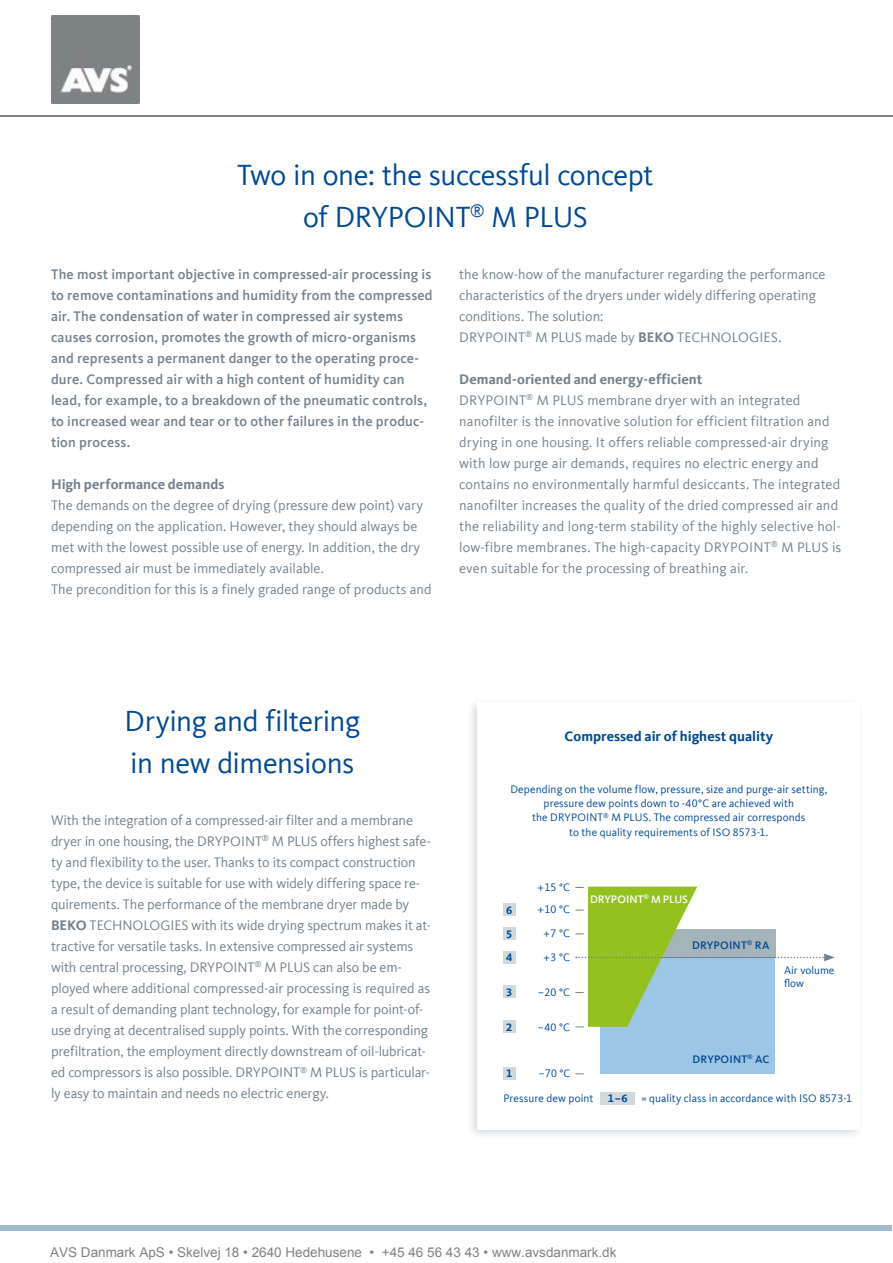
<style>
.page{position:relative;width:893px;height:1263px;background:#fff}
.page>*{position:absolute;margin:0;border:0;box-sizing:border-box;transform-origin:0 0}
.t1{font:30px/42px "Kievit Offc Pro";letter-spacing:-.015em;color:#004994;text-align:center}
.t2{font:14.25px/21px "Kievit Offc Pro";color:#74828d}
.t3{font:500 14.25px/21px "Kievit Offc Pro";letter-spacing:.01em;color:#74828d}
.t4{font:700 14.25px "Kievit Offc Pro";letter-spacing:.005em;color:#004994}
.t5{font:700 14.25px "Kievit Offc Pro";letter-spacing:.005em;color:#74828d}
.t6{font:13.5px "Arial";color:#828385}
.t7{font:11.25px/14.2px "Kievit Offc Pro";letter-spacing:.005em;color:#004994;text-align:center}
.t8{font:500 11.25px "Kievit Offc Pro";letter-spacing:.015em;color:#004994}
.t9{font:500 11.25px "Kievit Offc Pro";color:#fff}
.t10{font:700 11.25px "Kievit Offc Pro";color:#004994}
.s1{font-weight:700}
</style>
<div class="page">
<div style="left:466px;top:697px;width:398px;height:443px;background:#74828d;opacity:.69"></div>
<div style="left:477px;top:702px;width:383px;height:427px;background:#fff"></div>
<div style="left:601px;top:958px;width:174px;height:116px;background:#9dc5e6"></div>
<svg style="left:576px;top:887px;width:259px;height:140px"></svg>
<div style="left:503px;top:1067px;width:13px;height:12px;background:#d2d9dd"></div>
<div style="left:601px;top:1091px;width:34px;height:13px;background:#d2d9dd"></div>
<div style="left:503px;top:1020px;width:13px;height:13px;background:#d2d9dd"></div>
<div style="left:503px;top:985px;width:13px;height:13px;background:#d2d9dd"></div>
<div style="left:503px;top:951px;width:13px;height:12px;background:#d2d9dd"></div>
<div style="left:503px;top:927px;width:13px;height:13px;background:#d2d9dd"></div>
<div style="left:503px;top:903px;width:13px;height:12px;background:#d2d9dd"></div>
<img style="left:52px;top:15px;width:88px;height:88px">
<h1 class="t1" style="left:237px;top:153px;width:418px">Two in one: the successful concept of DRYPOINT<sup>®</sup> M PLUS</h1>
<p class="t3" style="left:51px;top:264px;width:383px">The most important objective in compressed-air processing is to remove contaminations and humidity from the compressed air. The condensation of water in compressed air systems causes corrosion, promotes the growth of micro-organisms and represents a permanent danger to the operating proce&shy;dure. Compressed air with a high content of humidity can lead, for example, to a breakdown of the pneumatic controls, to increased wear and tear or to other failures in the produc&shy;tion process.</p>
<p class="t5" style="left:51px;top:476px;width:175px">High performance demands</p>
<p class="t2" style="left:51px;top:495px;width:382px">The demands on the degree of drying (pressure dew point) vary depending on the application. However, they should always be met with the lowest possible use of energy. In addition, the dry compressed air must be immediately available.<br>The precondition for this is a finely graded range of products and</p>
<p class="t2" style="left:459px;top:264px;width:368px">the know-how of the manufacturer regarding the performance characteristics of the dryers under widely differing operating conditions. The solution:<br>DRYPOINT<sup>®</sup> M PLUS made by <span class="s1">BEKO</span> TECHNOLOGIES.</p>
<p class="t2" style="left:459px;top:369px;width:384px"><span class="s1">Demand-oriented and energy-efficient<br></span>DRYPOINT<sup>®</sup> M PLUS membrane dryer with an integrated nanofilter is the innovative solution for efficient filtration and drying in one housing. It offers reliable compressed-air drying with low purge air demands, requires no electric energy and contains no environmentally harmful desiccants. The integrated nanofilter increases the quality of the dried compressed air and the reliability and long-term stability of the highly selective hol&shy;low-fibre membranes. The high-capacity DRYPOINT<sup>®</sup> M PLUS is even suitable for the processing of breathing air.</p>
<h1 class="t1" style="left:125px;top:699px;width:237px;text-align:left">Drying and filtering in new dimensions</h1>
<p class="t2" style="left:51px;top:810px;width:381px">With the integration of a compressed-air filter and a membrane dryer in one housing, the DRYPOINT<sup>®</sup> M PLUS offers highest safe&shy;ty and flexibility to the user. Thanks to its compact construction type, the device is suitable for use with widely differing space re&shy;quirements. The performance of the membrane dryer made by <span class="s1">BEKO</span> TECHNOLOGIES with its wide drying spectrum makes it at&shy;tractive for versatile tasks. In extensive compressed air systems with central processing, DRYPOINT<sup>®</sup> M PLUS can also be em&shy;ployed where additional compressed-air processing is required as a result of demanding plant technology, for example for point-of&shy;use drying at decentralised supply points. With the corresponding prefiltration, the employment directly downstream of oil-lubricat&shy;ed compressors is also possible. DRYPOINT<sup>®</sup> M PLUS is particular&shy;ly easy to maintain and needs no electric energy.</p>
<p class="t4" style="left:565px;top:728px;width:210px">Compressed air of highest quality</p>
<p class="t7" style="left:510px;top:782px;width:318px">Depending on the volume flow, pressure, size and purge-air setting, pressure dew points down to -40°C are achieved with<br>the DRYPOINT<sup>®</sup> M PLUS. The compressed air corresponds<br>to the quality requirements of ISO 8573-1.</p>
<p class="t10" style="left:506px;top:903px;width:8px">6</p>
<p class="t10" style="left:506px;top:927px;width:8px">5</p>
<p class="t10" style="left:506px;top:951px;width:8px">4</p>
<p class="t10" style="left:506px;top:986px;width:8px">3</p>
<p class="t10" style="left:506px;top:1020px;width:8px">2</p>
<p class="t10" style="left:506px;top:1067px;width:8px">1</p>
<p class="t7" style="left:537px;top:880px;width:34px">+15 °C</p>
<p class="t7" style="left:538px;top:897px;width:34px;line-height:24px">+10 °C +7 °C +3 °C</p>
<p class="t7" style="left:538px;top:985px;width:33px">–20 °C</p>
<p class="t7" style="left:538px;top:1020px;width:34px">–40 °C</p>
<p class="t7" style="left:539px;top:1066px;width:33px">–70 °C</p>
<p class="t9" style="left:590px;top:893px;width:99px">DRYPOINT<sup>®</sup> M PLUS</p>
<p class="t8" style="left:692px;top:938px;width:79px">DRYPOINT<sup>®</sup> RA</p>
<p class="t7" style="left:784px;top:963px;width:52px;line-height:13.5px;text-align:left">Air volume flow</p>
<p class="t8" style="left:693px;top:1052px;width:78px">DRYPOINT<sup>®</sup> AC</p>
<p class="t7" style="left:503px;top:1091px;width:91px">Pressure dew point</p>
<p class="t7" style="left:608px;top:1091px;width:246px"><span class="s1">1–6</span> = quality class in accordance with ISO 8573-1</p>
<p class="t6" style="left:50px;top:1244px;width:568px">AVS Danmark ApS • Skelvej 18 • 2640 Hedehusene • +45 46 56 43 43 • www.avsdanmark.dk</p>
</div>
